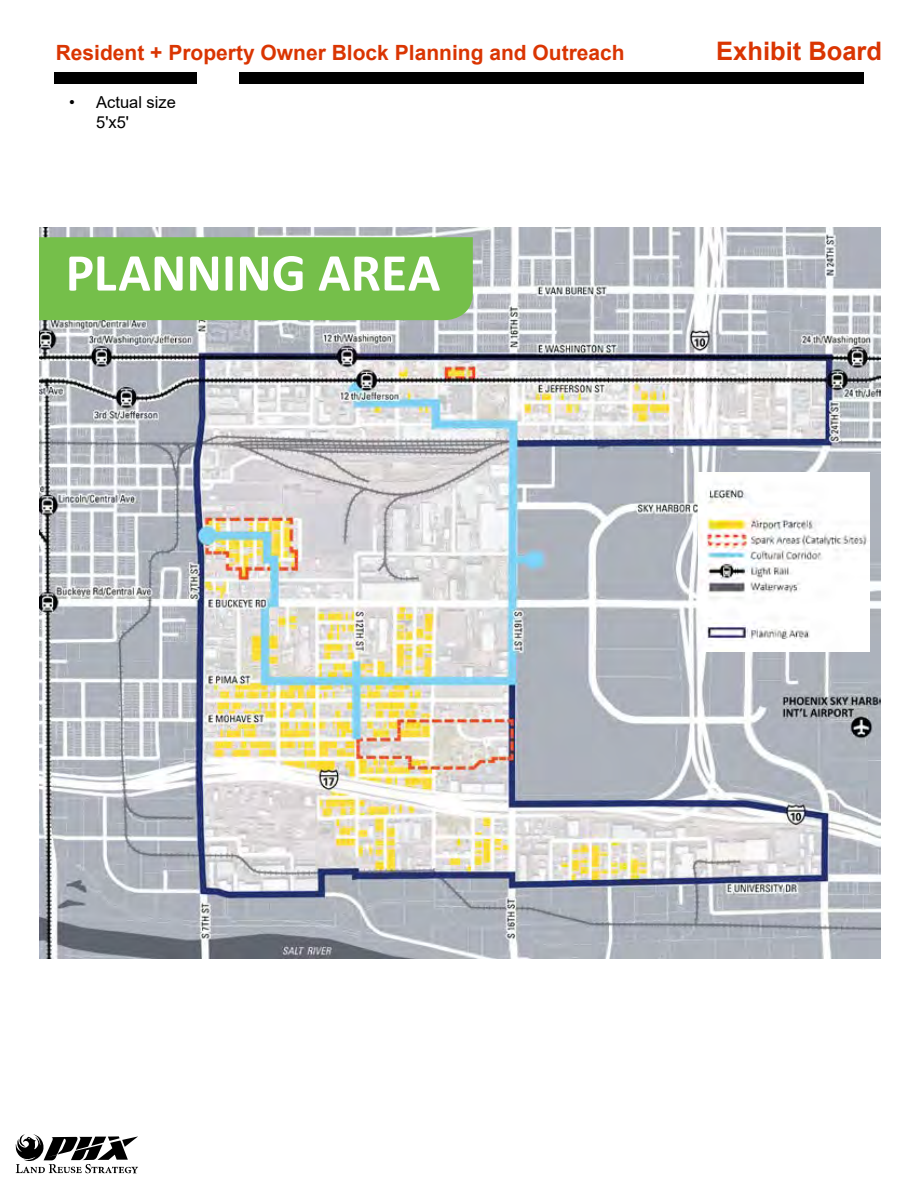
<style>
.page{position:relative;width:918px;height:1188px;background:#fff}
.page>*{position:absolute;margin:0;border:0;box-sizing:border-box;transform-origin:0 0}
.t1{font:700 53.7px "Calibri";color:#fff}
.t2{font:700 25.5px "Arial";color:#da3502}
.t3{font:700 21px "Arial";color:#da3502}
.t4{font:16.5px/19.8px "Arial";color:#000}
</style>
<div class="page">
<svg style="left:16px;top:1134px;width:122px;height:39px"></svg>
<div style="left:54px;top:73px;width:142px;height:11px;background:#000"></div>
<div style="left:239px;top:73px;width:625px;height:11px;background:#000"></div>
<img style="left:40px;top:228px;width:840px;height:731px">
<div style="left:40px;top:237px;width:433px;height:83px;background:#75bf4a"></div>
<img style="left:698px;top:472px;width:172px;height:179px">
<p class="t3" style="left:56px;top:38px;width:570px">Resident + Property Owner Block Planning and Outreach</p>
<p class="t2" style="left:716px;top:33px;width:167px">Exhibit Board</p>
<p class="t4" style="left:96px;top:93px;width:81px;text-indent:-27px">• Actual size<br>5'x5'</p>
<h1 class="t1" style="left:66px;top:235px;width:376px">PLANNING AREA</h1>
</div>
